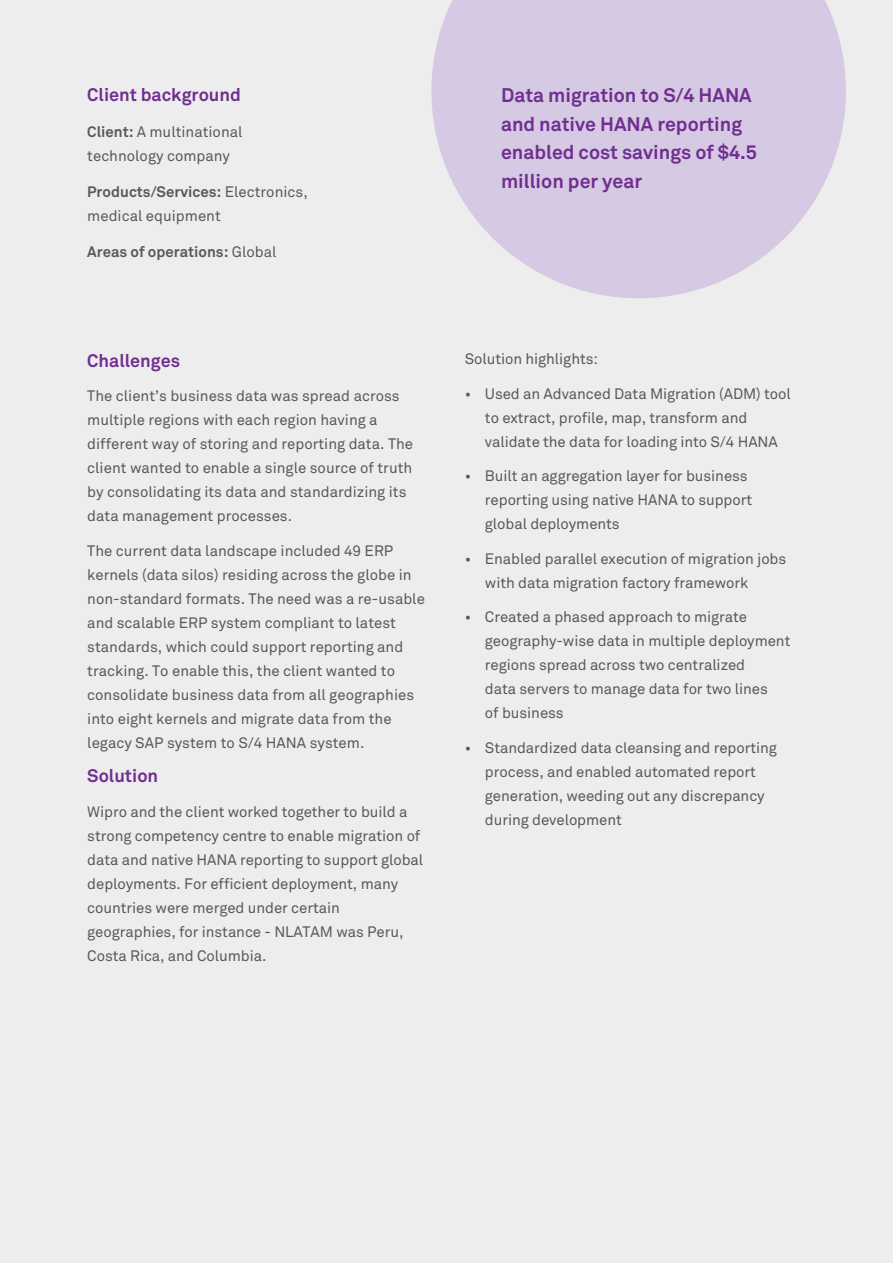
<style>
.page{position:relative;width:893px;height:1263px;background:#fff}
.page>*{position:absolute;margin:0;border:0;box-sizing:border-box;transform-origin:0 0}
.t1{font:700 19.5px/28.5px "Wipro Akkurat";color:#702f90}
.t2{font:700 18px "Wipro Akkurat";color:#702f90}
.t3{font:15px/24px "Wipro Akkurat";letter-spacing:-.005em;color:#58595b}
.t4{font:700 15px "Wipro Akkurat";color:#58595b}
.s1{font-weight:700}
.s2{font-weight:400}
</style>
<div class="page">
<div style="left:0;top:0;width:892px;height:1262px;background:#ededee"></div>
<svg style="left:431px;top:0;width:415px;height:298px;fill:#d6c9e3"></svg>
<p class="t2" style="left:87px;top:84px;width:155px">Client background</p>
<p class="t3" style="left:87px;top:120px;width:157px"><span class="s1">Client:</span> A multinational technology company</p>
<p class="t3" style="left:87px;top:180px;width:222px"><span class="s1">Products/Services:</span> Electronics, medical equipment</p>
<p class="t4" style="left:87px;top:243px;width:191px">Areas of operations: <span class="s2">Global</span></p>
<p class="t2" style="left:87px;top:349px;width:94px">Challenges</p>
<p class="t3" style="left:87px;top:384px;width:327px">The client’s business data was spread across multiple regions with each region having a different way of storing and reporting data. The client wanted to enable a single source of truth by consolidating its data and standardizing its data management processes.</p>
<p class="t3" style="left:87px;top:538px;width:339px">The current data landscape included 49 ERP kernels (data silos) residing across the globe in non-standard formats. The need was a re-usable and scalable ERP system compliant to latest standards, which could support reporting and tracking. To enable this, the client wanted to consolidate business data from all geographies into eight kernels and migrate data from the legacy SAP system to S/4 HANA system.</p>
<p class="t2" style="left:87px;top:765px;width:72px">Solution</p>
<p class="t3" style="left:87px;top:799px;width:337px">Wipro and the client worked together to build a strong competency centre to enable migration of data and native HANA reporting to support global deployments. For efficient deployment, many countries were merged under certain geographies, for instance - NLATAM was Peru, Costa Rica, and Columbia.</p>
<h1 class="t1" style="left:501px;top:81px;width:257px">Data migration to S/4 HANA and native HANA reporting enabled cost savings of $4.5 million per year</h1>
<p class="t3" style="left:465px;top:347px;width:135px">Solution highlights:</p>
<p class="t3" style="left:485px;top:382px;width:307px;text-indent:-20px">• Used an Advanced Data Migration (ADM) tool to extract, profile, map, transform and validate the data for loading into S/4 HANA</p>
<p class="t3" style="left:485px;top:464px;width:269px;text-indent:-20px">• Built an aggregation layer for business reporting using native HANA to support global deployments</p>
<p class="t3" style="left:485px;top:547px;width:303px;text-indent:-20px">• Enabled parallel execution of migration jobs with data migration factory framework</p>
<p class="t3" style="left:485px;top:605px;width:307px;text-indent:-20px">• Created a phased approach to migrate geography-wise data in multiple deployment regions spread across two centralized<br>data servers to manage data for two lines<br>of business</p>
<p class="t3" style="left:485px;top:736px;width:293px;text-indent:-20px">• Standardized data cleansing and reporting process, and enabled automated report generation, weeding out any discrepancy during development</p>
</div>
